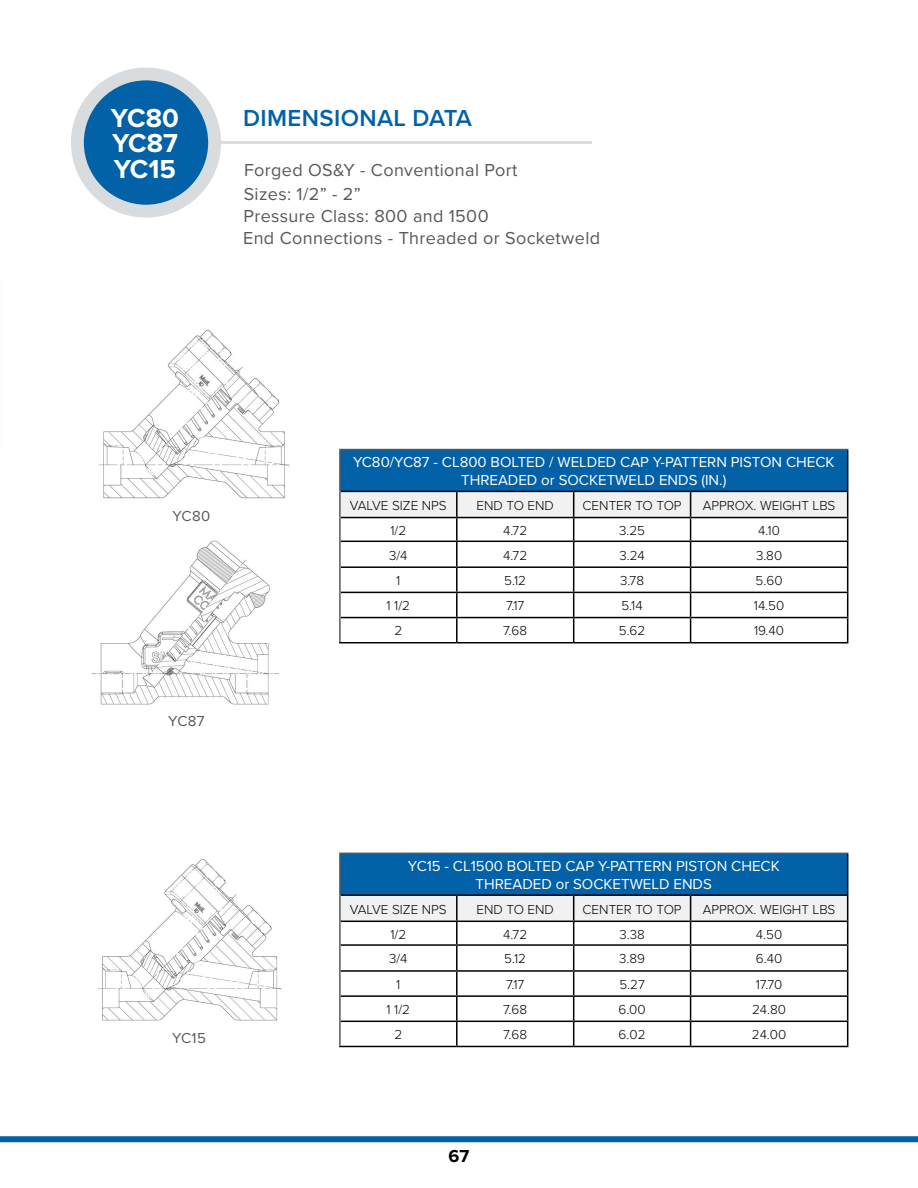
<style>
.page{position:relative;width:918px;height:1188px;background:#fff}
.page>*{position:absolute;margin:0;border:0;box-sizing:border-box;transform-origin:0 0}
.t1{font:700 27px/25.5px "Proxima Nova";color:#fff;text-align:justify}
.t2{font:600 24px "Proxima Nova";letter-spacing:.015em;color:#0261a7}
.t3{font:18px/21.9px "Proxima Nova";letter-spacing:.02em;color:#58595b}
.t4{font:700 18px "Proxima Nova";color:#000}
.t5{font:15px/18px "Proxima Nova";color:#fff;text-align:center}
.t6{font:15px "Proxima Nova";letter-spacing:.02em;color:#58595b}
.t7{font:300 13.5px "Proxima Nova";color:#000}
</style>
<div class="page">
<div style="left:0;top:1136px;width:918px;height:6px;background:#0261a7"></div>
<div style="left:77px;top:74px;width:138px;height:137px;background:#0261a7;border-radius:50%"></div>
<div style="left:71px;top:67px;width:150px;height:151px;border:13px solid #d8dcde;border-radius:50%"></div>
<hr style="left:220px;top:141px;width:372px;height:3px;background:#d8dcde">
<img style="left:98px;top:330px;width:192px;height:169px">
<div style="left:340px;top:450px;width:508px;height:41px;background:#0261a7"></div>
<hr style="left:847px;top:450px;width:1px;height:41px;background:#000">
<svg style="left:341px;top:491px;width:507px;height:151px"></svg>
<hr style="left:339px;top:642px;width:118px;height:1px;background:#000">
<hr style="left:457px;top:642px;width:117px;height:1px;background:#000">
<hr style="left:574px;top:642px;width:117px;height:1px;background:#000">
<hr style="left:691px;top:642px;width:157px;height:1px;background:#000">
<hr style="left:339px;top:449px;width:118px;height:1px;background:#58595b">
<hr style="left:339px;top:450px;width:2px;height:41px;background:#58595b">
<hr style="left:457px;top:449px;width:117px;height:1px;background:#58595b">
<hr style="left:574px;top:449px;width:117px;height:1px;background:#58595b">
<hr style="left:691px;top:449px;width:157px;height:1px;background:#58595b">
<hr style="left:339px;top:491px;width:2px;height:27px;background:#58595b">
<hr style="left:339px;top:518px;width:2px;height:23px;background:#58595b">
<hr style="left:339px;top:541px;width:2px;height:26px;background:#58595b">
<hr style="left:339px;top:567px;width:2px;height:25px;background:#58595b">
<hr style="left:339px;top:592px;width:2px;height:26px;background:#58595b">
<hr style="left:339px;top:618px;width:2px;height:24px;background:#58595b">
<div style="left:340px;top:853px;width:508px;height:42px;background:#0261a7"></div>
<hr style="left:847px;top:854px;width:1px;height:40px;background:#000">
<hr style="left:341px;top:894px;width:116px;height:2px;background:#000">
<hr style="left:457px;top:894px;width:117px;height:2px;background:#000">
<hr style="left:574px;top:894px;width:117px;height:2px;background:#000">
<hr style="left:691px;top:894px;width:157px;height:2px;background:#000">
<svg style="left:341px;top:895px;width:507px;height:151px"></svg>
<hr style="left:339px;top:1046px;width:118px;height:1px;background:#000">
<hr style="left:457px;top:1046px;width:117px;height:1px;background:#000">
<hr style="left:574px;top:1046px;width:117px;height:1px;background:#000">
<hr style="left:691px;top:1046px;width:157px;height:1px;background:#000">
<hr style="left:339px;top:853px;width:118px;height:1px;background:#58595b">
<hr style="left:339px;top:854px;width:2px;height:41px;background:#58595b">
<hr style="left:457px;top:853px;width:117px;height:1px;background:#58595b">
<hr style="left:574px;top:853px;width:117px;height:1px;background:#58595b">
<hr style="left:691px;top:853px;width:157px;height:1px;background:#58595b">
<hr style="left:339px;top:895px;width:2px;height:26px;background:#58595b">
<hr style="left:339px;top:921px;width:2px;height:24px;background:#58595b">
<hr style="left:339px;top:945px;width:2px;height:26px;background:#58595b">
<hr style="left:339px;top:971px;width:2px;height:25px;background:#58595b">
<hr style="left:339px;top:996px;width:2px;height:25px;background:#58595b">
<hr style="left:339px;top:1021px;width:2px;height:25px;background:#58595b">
<img style="left:91px;top:540px;width:188px;height:165px">
<img style="left:97px;top:858px;width:185px;height:163px">
<h1 class="t1" style="left:111px;top:104px;width:69px">YC80<br>YC87<br>YC15</h1>
<h2 class="t2" style="left:243px;top:100px;width:231px">DIMENSIONAL DATA</h2>
<h3 class="t3" style="left:244px;top:159px;width:275px">Forged OS&amp;Y - Conventional Port</h3>
<h3 class="t3" style="left:243px;top:182px;width:247px">Sizes: 1/2” - 2”<br>Pressure Class: 800 and 1500</h3>
<h3 class="t3" style="left:243px;top:226px;width:359px">End Connections - Threaded or Socketweld</h3>
<p class="t6" style="left:172px;top:505px;width:39px">YC80</p>
<p class="t6" style="left:168px;top:710px;width:38px">YC87</p>
<p class="t6" style="left:172px;top:1026px;width:35px">YC15</p>
<p class="t5" style="left:353px;top:453px;width:483px">YC80/YC87 - CL800 BOLTED / WELDED CAP Y-PATTERN PISTON CHECK<br>THREADED or SOCKETWELD ENDS (IN.)</p>
<p class="t7" style="left:350px;top:495px;width:98px">VALVE SIZE NPS</p>
<p class="t7" style="left:477px;top:495px;width:79px">END TO END</p>
<p class="t7" style="left:583px;top:495px;width:101px">CENTER TO TOP</p>
<p class="t7" style="left:703px;top:495px;width:134px">APPROX. WEIGHT LBS</p>
<p class="t7" style="left:390px;top:520px;width:17px">1/2</p>
<p class="t7" style="left:503px;top:520px;width:26px">4.72</p>
<p class="t7" style="left:619px;top:520px;width:28px">3.25</p>
<p class="t7" style="left:758px;top:520px;width:23px">4.10</p>
<p class="t7" style="left:389px;top:545px;width:20px">3/4</p>
<p class="t7" style="left:503px;top:545px;width:26px">4.72</p>
<p class="t7" style="left:619px;top:545px;width:27px">3.24</p>
<p class="t7" style="left:756px;top:545px;width:28px">3.80</p>
<p class="t7" style="left:396px;top:571px;width:6px">1</p>
<p class="t7" style="left:504px;top:571px;width:23px">5.12</p>
<p class="t7" style="left:620px;top:571px;width:25px">3.78</p>
<p class="t7" style="left:756px;top:571px;width:28px">5.60</p>
<p class="t7" style="left:387px;top:596px;width:25px">1 1/2</p>
<p class="t7" style="left:506px;top:596px;width:20px">7.17</p>
<p class="t7" style="left:621px;top:596px;width:23px">5.14</p>
<p class="t7" style="left:754px;top:596px;width:32px">14.50</p>
<p class="t7" style="left:394px;top:621px;width:9px">2</p>
<p class="t7" style="left:503px;top:621px;width:25px">7.68</p>
<p class="t7" style="left:619px;top:621px;width:28px">5.62</p>
<p class="t7" style="left:754px;top:621px;width:32px">19.40</p>
<p class="t5" style="left:408px;top:856px;width:373px">YC15 - CL1500 BOLTED CAP Y-PATTERN PISTON CHECK<br>THREADED or SOCKETWELD ENDS</p>
<p class="t7" style="left:350px;top:899px;width:98px">VALVE SIZE NPS</p>
<p class="t7" style="left:477px;top:899px;width:79px">END TO END</p>
<p class="t7" style="left:583px;top:899px;width:101px">CENTER TO TOP</p>
<p class="t7" style="left:703px;top:899px;width:134px">APPROX. WEIGHT LBS</p>
<p class="t7" style="left:390px;top:924px;width:17px">1/2</p>
<p class="t7" style="left:503px;top:924px;width:26px">4.72</p>
<p class="t7" style="left:619px;top:924px;width:27px">3.38</p>
<p class="t7" style="left:756px;top:924px;width:28px">4.50</p>
<p class="t7" style="left:389px;top:949px;width:20px">3/4</p>
<p class="t7" style="left:504px;top:949px;width:23px">5.12</p>
<p class="t7" style="left:619px;top:949px;width:27px">3.89</p>
<p class="t7" style="left:756px;top:949px;width:28px">6.40</p>
<p class="t7" style="left:396px;top:974px;width:6px">1</p>
<p class="t7" style="left:506px;top:974px;width:20px">7.17</p>
<p class="t7" style="left:619px;top:974px;width:27px">5.27</p>
<p class="t7" style="left:756px;top:974px;width:28px">17.70</p>
<p class="t7" style="left:387px;top:999px;width:25px">1 1/2</p>
<p class="t7" style="left:503px;top:999px;width:25px">7.68</p>
<p class="t7" style="left:618px;top:999px;width:29px">6.00</p>
<p class="t7" style="left:752px;top:999px;width:36px">24.80</p>
<p class="t7" style="left:394px;top:1025px;width:9px">2</p>
<p class="t7" style="left:503px;top:1025px;width:25px">7.68</p>
<p class="t7" style="left:619px;top:1025px;width:28px">6.02</p>
<p class="t7" style="left:752px;top:1025px;width:36px">24.00</p>
<h3 class="t4" style="left:449px;top:1143px;width:22px">67</h3>
</div>
